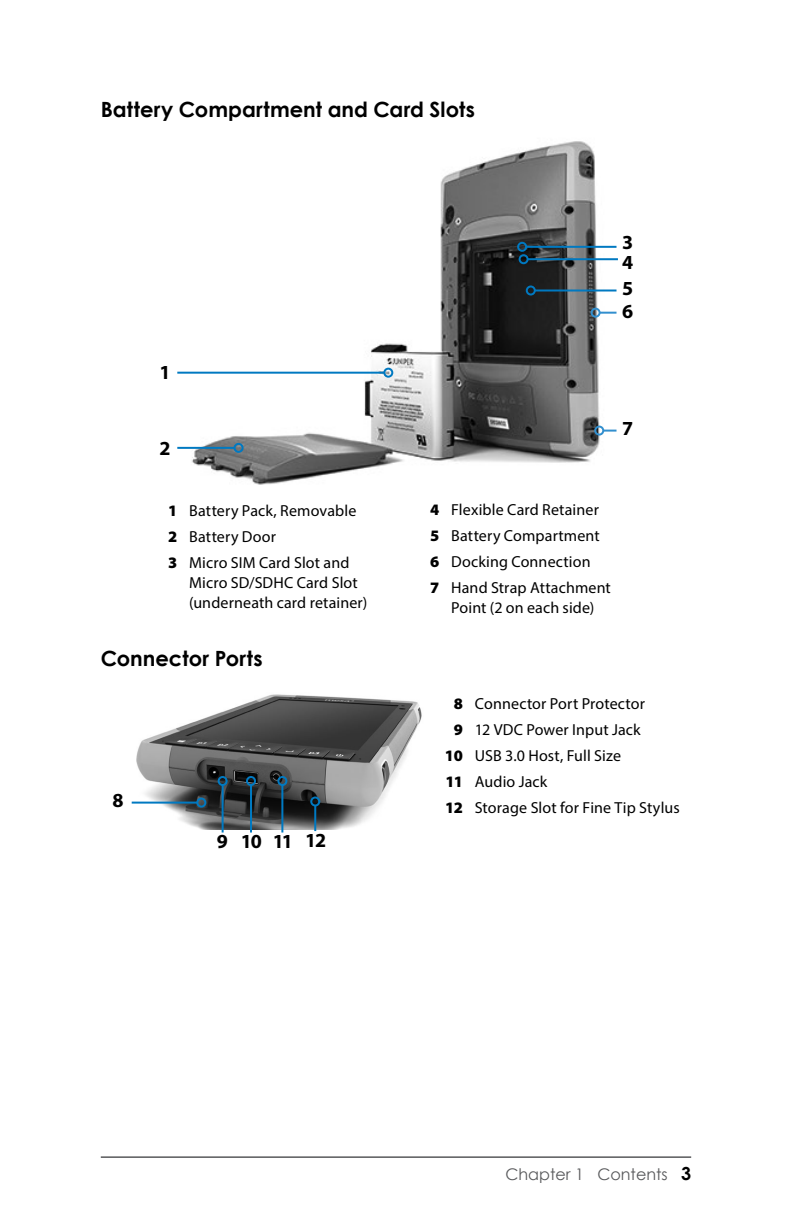
<style>
.page{position:relative;width:792px;height:1224px;background:#fff}
.page>*{position:absolute;margin:0;border:0;box-sizing:border-box;transform-origin:0 0}
.t1{font:700 21px "Century Gothic";color:#000}
.t2{font:700 20px "Myriad Pro";color:#000}
.t3{font:16px/26px "Myriad Pro";letter-spacing:.01em;color:#000}
.t4{font:16px "Century Gothic";color:#58595b}
.s1{font-weight:900}
.s2{font-weight:700;font-size:18px;color:#000}
</style>
<div class="page">
<hr style="left:101px;top:1156px;width:590px;height:2px;background:#58595b">
<img style="left:181px;top:141px;width:432px;height:344px">
<hr style="left:177px;top:447px;width:58px;height:2px;background:#0079c1">
<div style="left:234px;top:443px;width:10px;height:10px;border:2px solid #0079c1;border-radius:50%"></div>
<hr style="left:526px;top:246px;width:91px;height:2px;background:#0079c1">
<div style="left:517px;top:242px;width:10px;height:10px;border:2px solid #0079c1;border-radius:50%"></div>
<hr style="left:528px;top:258px;width:90px;height:2px;background:#0079c1">
<div style="left:519px;top:254px;width:10px;height:10px;border:2px solid #0079c1;border-radius:50%"></div>
<hr style="left:535px;top:290px;width:82px;height:2px;background:#0079c1">
<div style="left:526px;top:286px;width:10px;height:10px;border:2px solid #0079c1;border-radius:50%"></div>
<svg style="left:601px;top:312px;width:16px;height:2px"></svg>
<div style="left:591px;top:308px;width:10px;height:10px;border:2px solid #328fce;border-radius:50%"></div>
<svg style="left:604px;top:430px;width:13px;height:2px"></svg>
<div style="left:594px;top:426px;width:10px;height:10px;border:2px solid #328fce;border-radius:50%"></div>
<hr style="left:177px;top:372px;width:207px;height:2px;background:#0079c1">
<div style="left:383px;top:368px;width:10px;height:10px;border:2px solid #0079c1;border-radius:50%"></div>
<img style="left:137px;top:694px;width:285px;height:135px">
<hr style="left:132px;top:802px;width:65px;height:2px;background:#0079c1">
<div style="left:196px;top:798px;width:10px;height:10px;border:2px solid #0079c1;border-radius:50%"></div>
<hr style="left:222px;top:785px;width:2px;height:48px;background:#0079c1">
<div style="left:218px;top:776px;width:10px;height:10px;border:2px solid #0079c1;border-radius:50%"></div>
<hr style="left:250px;top:785px;width:2px;height:48px;background:#0079c1">
<div style="left:246px;top:776px;width:10px;height:10px;border:2px solid #0079c1;border-radius:50%"></div>
<hr style="left:281px;top:785px;width:2px;height:48px;background:#0079c1">
<div style="left:277px;top:776px;width:10px;height:10px;border:2px solid #0079c1;border-radius:50%"></div>
<hr style="left:314px;top:806px;width:2px;height:25px;background:#0079c1">
<div style="left:310px;top:797px;width:10px;height:10px;border:2px solid #0079c1;border-radius:50%"></div>
<h1 class="t1" style="left:101px;top:93px;width:376px">Battery Compartment and Card Slots</h1>
<p class="t2" style="left:160px;top:359px;width:13px">1</p>
<p class="t2" style="left:160px;top:435px;width:13px">2</p>
<p class="t3" style="left:168px;top:498px;width:190px"><span class="s1">1</span> Battery Pack, Removable<br><span class="s1">2</span> Battery Door<br><span class="s1">3</span> Micro SIM Card Slot and</p>
<p class="t3" style="left:189px;top:573px;width:179px;line-height:20px">Micro SD/SDHC Card Slot (underneath card retainer)</p>
<h1 class="t1" style="left:101px;top:642px;width:163px">Connector Ports</h1>
<p class="t2" style="left:622px;top:229px;width:13px">3</p>
<p class="t2" style="left:622px;top:249px;width:13px">4</p>
<p class="t2" style="left:622px;top:276px;width:13px">5</p>
<p class="t2" style="left:622px;top:299px;width:13px">6</p>
<p class="t2" style="left:622px;top:415px;width:13px">7</p>
<p class="t3" style="left:430px;top:497px;width:182px"><span class="s1">4</span> Flexible Card Retainer<br><span class="s1">5</span> Battery Compartment<br><span class="s1">6</span> Docking Connection<br><span class="s1">7</span> Hand Strap Attachment</p>
<p class="t3" style="left:451px;top:595px;width:145px">Point (2 on each side)</p>
<p class="t2" style="left:113px;top:788px;width:13px">8</p>
<p class="t2" style="left:217px;top:828px;width:78px">9 10 11</p>
<p class="t2" style="left:305px;top:827px;width:22px">12</p>
<p class="t3" style="left:454px;top:690px;width:193px"><span class="s1">8</span> Connector Port Protector</p>
<p class="t3" style="left:454px;top:716px;width:188px"><span class="s1">9</span> 12 VDC Power Input Jack</p>
<p class="t3" style="left:445px;top:742px;width:178px"><span class="s1">10</span> USB 3.0 Host, Full Size</p>
<p class="t3" style="left:446px;top:768px;width:103px"><span class="s1">11</span> Audio Jack</p>
<p class="t3" style="left:445px;top:794px;width:236px"><span class="s1">12</span> Storage Slot for Fine Tip Stylus</p>
<p class="t4" style="left:506px;top:1163px;width:187px">Chapter 1 Contents <span class="s2">3</span></p>
</div>
